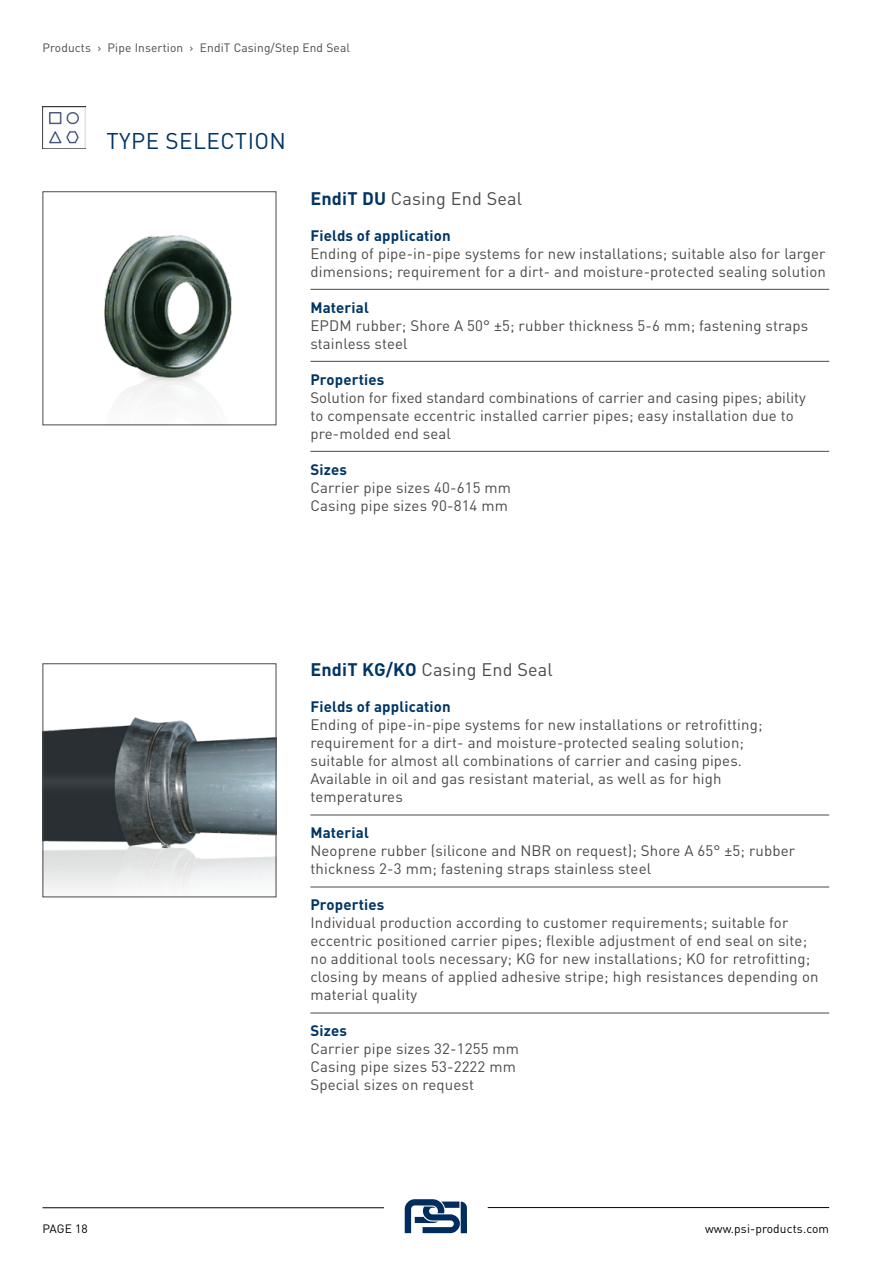
<style>
.page{position:relative;width:893px;height:1263px;background:#fff}
.page>*{position:absolute;margin:0;border:0;box-sizing:border-box;transform-origin:0 0}
.t1{font:22.5px "DIN Pro";letter-spacing:.02em;color:#003565}
.t2{font:18px "DIN Pro";letter-spacing:.01em;color:#4a4a49}
.t3{font:15px/18px "DIN Pro";letter-spacing:.01em;color:#4a4a49}
.t4{font:700 15px "DIN Pro";letter-spacing:.01em;color:#003565}
.t5{font:12px "DIN Pro";letter-spacing:.01em;color:#4a4a49}
.t6{font:12px "DIN Pro";letter-spacing:.01em;color:#000}
.s1{font-weight:700;color:#003565}
</style>
<div class="page">
<svg style="left:405px;top:1199px;width:62px;height:34px"></svg>
<hr style="left:43px;top:1207px;width:341px;height:1px;background:#000">
<hr style="left:488px;top:1207px;width:341px;height:1px;background:#000">
<img style="left:43px;top:106px;width:42px;height:43px">
<img style="left:104px;top:235px;width:128px;height:165px">
<img style="left:45px;top:717px;width:229px;height:173px">
<div style="left:43px;top:663px;width:233px;height:234px;border:1px solid #4a4a49"></div>
<hr style="left:310px;top:289px;width:519px;height:1px;background:#4a4a49">
<hr style="left:310px;top:361px;width:519px;height:1px;background:#4a4a49">
<hr style="left:310px;top:451px;width:519px;height:1px;background:#4a4a49">
<hr style="left:310px;top:815px;width:519px;height:1px;background:#4a4a49">
<hr style="left:310px;top:887px;width:519px;height:1px;background:#4a4a49">
<hr style="left:310px;top:1013px;width:519px;height:1px;background:#4a4a49">
<p class="t5" style="left:43px;top:39px;width:309px">Products › Pipe Insertion › EndiT Casing/Step End Seal</p>
<h1 class="t1" style="left:106px;top:125px;width:181px">TYPE SELECTION</h1>
<p class="t2" style="left:310px;top:186px;width:213px"><span class="s1">EndiT DU</span> Casing End Seal</p>
<p class="t4" style="left:310px;top:225px;width:142px">Fields of application</p>
<p class="t3" style="left:310px;top:244px;width:517px">Ending of pipe-in-pipe systems for new installations; suitable also for larger dimensions; requirement for a dirt- and moisture-protected sealing solution</p>
<p class="t4" style="left:310px;top:297px;width:60px">Material</p>
<p class="t3" style="left:310px;top:316px;width:499px">EPDM rubber; Shore A 50° ±5; rubber thickness 5-6 mm; fastening straps stainless steel</p>
<p class="t4" style="left:310px;top:369px;width:75px">Properties</p>
<p class="t3" style="left:310px;top:388px;width:497px">Solution for fixed standard combinations of carrier and casing pipes; ability to compensate eccentric installed carrier pipes; easy installation due to pre-molded end seal</p>
<p class="t4" style="left:310px;top:459px;width:38px">Sizes</p>
<p class="t3" style="left:310px;top:478px;width:202px">Carrier pipe sizes 40-615 mm<br>Casing pipe sizes 90-814 mm</p>
<p class="t2" style="left:310px;top:657px;width:244px"><span class="s1">EndiT KG/KO</span> Casing End Seal</p>
<p class="t4" style="left:310px;top:697px;width:142px">Fields of application</p>
<p class="t3" style="left:310px;top:715px;width:454px">Ending of pipe-in-pipe systems for new installations or retrofitting; requirement for a dirt- and moisture-protected sealing solution; suitable for almost all combinations of carrier and casing pipes.<br>Available in oil and gas resistant material, as well as for high temperatures</p>
<p class="t4" style="left:310px;top:823px;width:60px">Material</p>
<p class="t3" style="left:310px;top:841px;width:486px">Neoprene rubber (silicone and NBR on request); Shore A 65° ±5; rubber thickness 2-3 mm; fastening straps stainless steel</p>
<p class="t4" style="left:310px;top:895px;width:75px">Properties</p>
<p class="t3" style="left:310px;top:913px;width:510px">Individual production according to customer requirements; suitable for eccentric positioned carrier pipes; flexible adjustment of end seal on site; no additional tools necessary; KG for new installations; KO for retrofitting; closing by means of applied adhesive stripe; high resistances depending on material quality</p>
<p class="t4" style="left:310px;top:1021px;width:38px">Sizes</p>
<p class="t3" style="left:310px;top:1039px;width:210px">Carrier pipe sizes 32-1255 mm<br>Casing pipe sizes 53-2222 mm<br>Special sizes on request</p>
<p class="t6" style="left:43px;top:1221px;width:47px">PAGE 18</p>
<p class="t6" style="left:705px;top:1221px;width:126px">www.psi-products.com</p>
</div>
